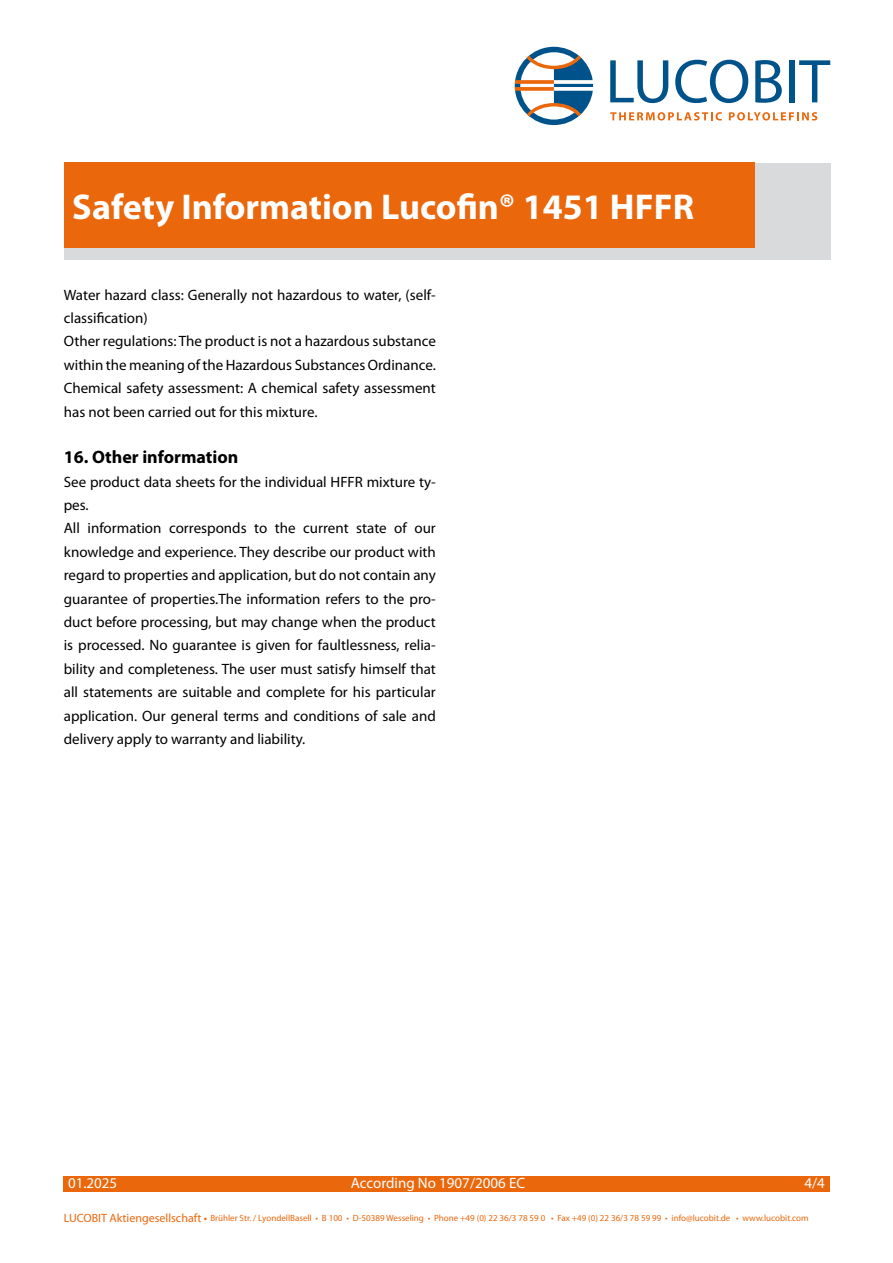
<style>
.page{position:relative;width:893px;height:1263px;background:#fff}
.page>*{position:absolute;margin:0;border:0;box-sizing:border-box;transform-origin:0 0}
.t1{font:700 36px "Myriad Pro";color:#fff}
.t2{font:700 18px "Myriad Pro";color:#000}
.t3{font:15px/23.4px "Myriad Pro";color:#000}
.t4{font:15px "Myriad Pro";color:#fff}
.t5{font:12px "Myriad Pro";color:#ea670c}
.t6{font:9px "Myriad Pro";color:#ea670c}
</style>
<div class="page">
<div style="left:64px;top:163px;width:766px;height:96px;background:#d9dadb"></div>
<svg style="left:515px;top:47px;width:78px;height:78px"></svg>
<svg style="left:610px;top:60px;width:58px;height:43px"></svg>
<svg style="left:675px;top:60px;width:73px;height:43px"></svg>
<svg style="left:755px;top:60px;width:27px;height:43px"></svg>
<div style="left:789px;top:60px;width:5px;height:42px;background:#00538a"></div>
<svg style="left:799px;top:60px;width:31px;height:42px"></svg>
<svg style="left:610px;top:112px;width:112px;height:9px"></svg>
<svg style="left:729px;top:112px;width:88px;height:9px"></svg>
<div style="left:64px;top:1176px;width:765px;height:16px;background:#ea670c"></div>
<div style="left:64px;top:163px;width:690px;height:85px;background:#ea670c"></div>
<h1 class="t1" style="left:72px;top:186px;width:623px">Safety Information Lucofin® 1451 HFFR</h1>
<p class="t3" style="left:64px;top:283px;width:374px">Water hazard class: Generally not hazardous to water, (self&shy;classification)<br>Other regulations: The product is not a hazardous substance within the meaning of the Hazardous Substances Ordinance.<br>Chemical safety assessment: A chemical safety assessment has not been carried out for this mixture.</p>
<p class="t2" style="left:64px;top:447px;width:176px">16. Other information</p>
<p class="t3" style="left:64px;top:470px;width:374px">See product data sheets for the individual HFFR mixture ty&shy;pes.<br>All information corresponds to the current state of our knowledge and experience. They describe our product with regard to properties and application, but do not contain any guarantee of properties.The information refers to the pro&shy;duct before processing, but may change when the product is processed. No guarantee is given for faultlessness, relia&shy;bility and completeness. The user must satisfy himself that all statements are suitable and complete for his particular application. Our general terms and conditions of sale and delivery apply to warranty and liability.</p>
<p class="t4" style="left:68px;top:1175px;width:51px">01.2025</p>
<p class="t4" style="left:351px;top:1175px;width:176px">According No 1907/2006 EC</p>
<p class="t6" style="left:210px;top:1213px;width:600px">Brühler Str. / LyondellBasell • B 100 • D-50389 Wesseling • Phone +49 (0) 22 36/3 78 59 0 • Fax +49 (0) 22 36/3 78 59 99 • info@lucobit.de • www.lucobit.com</p>
<p class="t4" style="left:804px;top:1175px;width:22px">4/4</p>
<p class="t5" style="left:64px;top:1211px;width:145px">LUCOBIT Aktiengesellschaft •</p>
</div>
